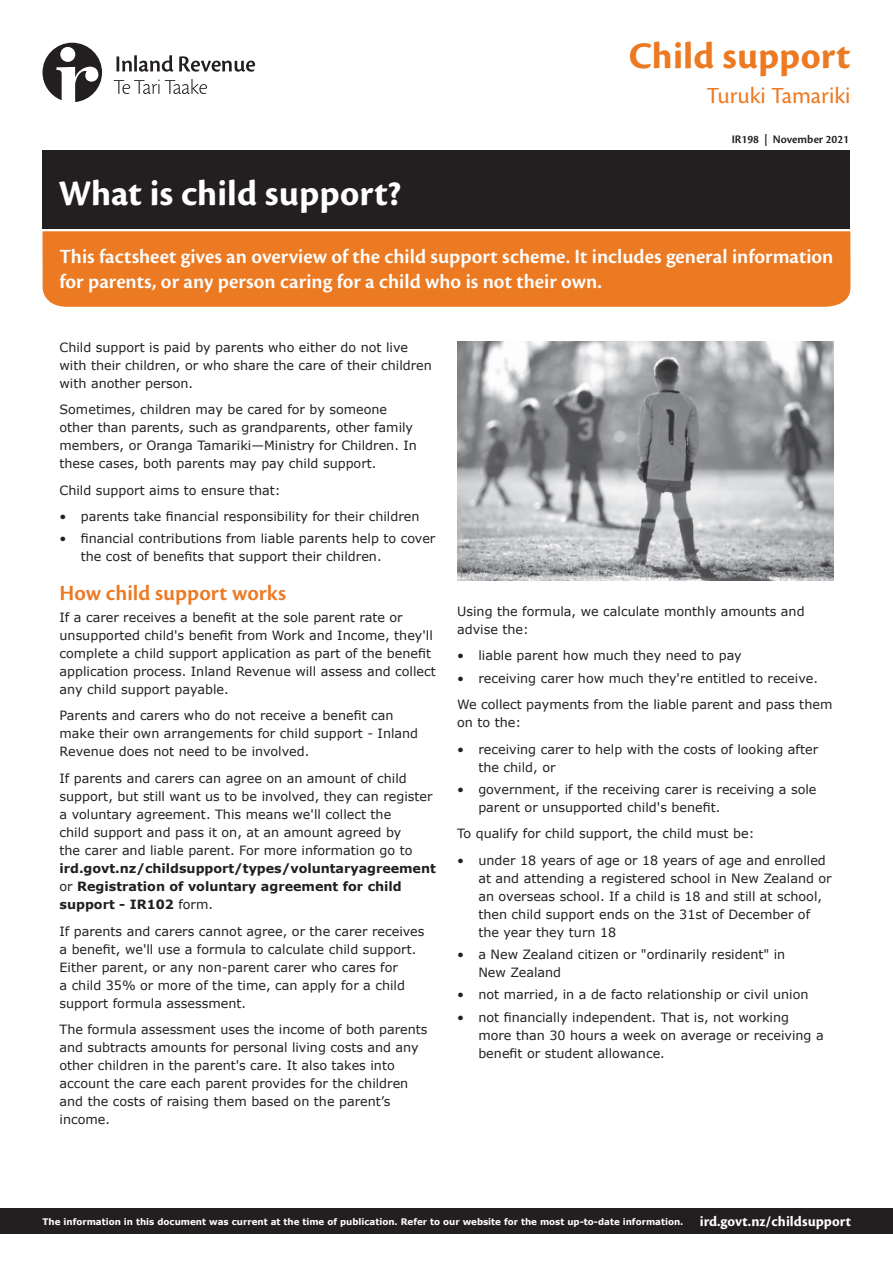
<style>
.page{position:relative;width:893px;height:1263px;background:#fff}
.page>*{position:absolute;margin:0;border:0;box-sizing:border-box;transform-origin:0 0}
.t1{font:700 39px "Cronos Pro";letter-spacing:.005em;color:#ec7a23}
.t2{font:700 37.5px "Cronos Pro";letter-spacing:.005em;color:#fff}
.t3{font:24px "Cronos Pro";color:#ec7a23}
.t4{font:600 22.5px "Cronos Pro";color:#ec7a23}
.t5{font:600 21px/25.5px "Cronos Pro";color:#fff}
.t6{font:12.75px/18px "Verdana";color:#231f20}
.t7{font:700 12.75px/18px "Verdana";color:#231f20}
.t8{font:600 12px "Cronos Pro";color:#231f20}
.t9{font:700 9px "Verdana";color:#fff}
.s1{font-weight:400}
.s2{font-family:"Cronos Pro";font-size:15px}
</style>
<div class="page">
<div style="left:43px;top:231px;width:807px;height:76px;background:#ec7a23"></div>
<div style="left:43px;top:151px;width:807px;height:78px;background:#231f20"></div>
<svg style="left:43px;top:43px;width:59px;height:59px"></svg>
<svg style="left:114px;top:79px;width:93px;height:15px"></svg>
<svg style="left:116px;top:55px;width:139px;height:17px"></svg>
<div style="left:0;top:1208px;width:893px;height:26px;background:#231f20"></div>
<img style="left:457px;top:342px;width:376px;height:238px">
<h1 class="t1" style="left:629px;top:34px;width:223px">Child support</h1>
<h3 class="t3" style="left:707px;top:82px;width:145px">Turuki Tamariki</h3>
<h2 class="t2" style="left:58px;top:172px;width:345px">What is child support?</h2>
<p class="t8" style="left:732px;top:133px;width:119px">IR198 | November 2021</p>
<h3 class="t5" style="left:60px;top:243px;width:775px">This factsheet gives an overview of the child support scheme. It includes general information for parents, or any person caring for a child who is not their own.</h3>
<p class="t6" style="left:60px;top:338px;width:374px">Child support is paid by parents who either do not live with their children, or who share the care of their children with another person.</p>
<p class="t6" style="left:60px;top:400px;width:359px">Sometimes, children may be cared for by someone other than parents, such as grandparents, other family members, or Oranga Tamariki—Ministry for Children. In these cases, both parents may pay child support.</p>
<p class="t6" style="left:60px;top:481px;width:223px">Child support aims to ensure that:</p>
<p class="t6" style="left:60px;top:507px;width:361px">• parents take financial responsibility for their children</p>
<p class="t6" style="left:81px;top:530px;width:356px;text-indent:-21px">• financial contributions from liable parents help to cover the cost of benefits that support their children.</p>
<h3 class="t4" style="left:60px;top:580px;width:228px">How child support works</h3>
<p class="t6" style="left:60px;top:608px;width:378px">If a carer receives a benefit at the sole parent rate or unsupported child's benefit from Work and Income, they'll complete a child support application as part of the benefit application process. Inland Revenue will assess and collect any child support payable.</p>
<p class="t6" style="left:60px;top:707px;width:360px">Parents and carers who do not receive a benefit can make their own arrangements for child support - Inland<br>Revenue does not need to be involved.</p>
<p class="t6" style="left:60px;top:769px;width:375px">If parents and carers can agree on an amount of child support, but still want us to be involved, they can register a voluntary agreement. This means we'll collect the<br>child support and pass it on, at an amount agreed by<br>the carer and liable parent. For more information go to</p>
<p class="t7" style="left:60px;top:859px;width:378px">ird.govt.nz/childsupport/types/voluntaryagreement <span class="s1">or</span> Registration of voluntary agreement for child support - IR102 <span class="s1">form.</span></p>
<p class="t6" style="left:60px;top:922px;width:366px">If parents and carers cannot agree, or the carer receives a benefit, we'll use a formula to calculate child support.<br>Either parent, or any non-parent carer who cares for<br>a child 35% or more of the time, can apply for a child support formula assessment.</p>
<p class="t6" style="left:60px;top:1020px;width:369px">The formula assessment uses the income of both parents and subtracts amounts for personal living costs and any other children in the parent's care. It also takes into account the care each parent provides for the children and the costs of raising them based on the parent’s income.</p>
<p class="t6" style="left:457px;top:602px;width:349px">Using the formula, we calculate monthly amounts and advise the:</p>
<p class="t6" style="left:457px;top:646px;width:286px">• liable parent how much they need to pay</p>
<p class="t6" style="left:457px;top:664px;width:377px;line-height:26.5px">• receiving carer how much they're entitled to receive.<br>We collect payments from the liable parent and pass them</p>
<p class="t6" style="left:457px;top:713px;width:66px">on to the:</p>
<p class="t6" style="left:478px;top:740px;width:341px;text-indent:-21px">• receiving carer to help with the costs of looking after the child, or</p>
<p class="t6" style="left:478px;top:780px;width:340px;text-indent:-21px">• government, if the receiving carer is receiving a sole parent or unsupported child's benefit.</p>
<p class="t6" style="left:457px;top:825px;width:299px">To qualify for child support, the child must be:</p>
<p class="t6" style="left:478px;top:851px;width:355px;text-indent:-21px">• under 18 years of age or 18 years of age and enrolled at and attending a registered school in New Zealand or an overseas school. If a child is 18 and still at school, then child support ends on the 31st of December of the year they turn 18</p>
<p class="t6" style="left:478px;top:945px;width:308px;text-indent:-21px">• a New Zealand citizen or "ordinarily resident" in<br>New Zealand</p>
<p class="t6" style="left:457px;top:986px;width:353px">• not married, in a de facto relationship or civil union</p>
<p class="t6" style="left:478px;top:1008px;width:347px;text-indent:-21px">• not financially independent. That is, not working more than 30 hours a week on average or receiving a benefit or student allowance.</p>
<p class="t9" style="left:43px;top:1215px;width:810px">The information in this document was current at the time of publication. Refer to our website for the most up-to-date information. <span class="s2">ird.govt.nz/childsupport</span></p>
</div>
